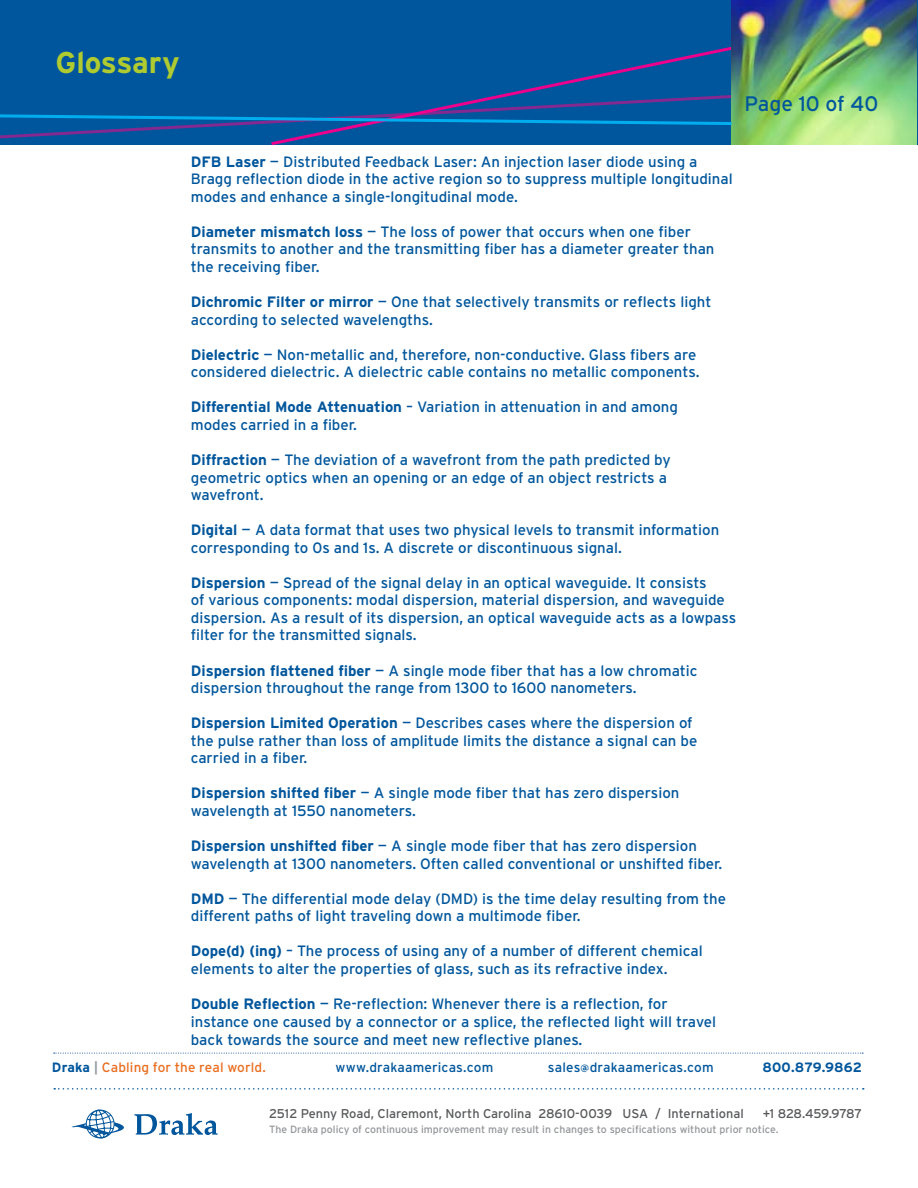
<style>
.page{position:relative;width:918px;height:1188px;background:#fff}
.page>*{position:absolute;margin:0;border:0;box-sizing:border-box;transform-origin:0 0}
.t1{font:700 30px "Interstate";letter-spacing:-.005em;color:#afcb30}
.t2{font:21px "Interstate";color:#00569c}
.t3{font:15px/17.5px "Interstate";color:#00569c}
.t4{font:13.5px "Interstate";letter-spacing:.01em;color:#00569c}
.t5{font:13.5px "Interstate";letter-spacing:.01em;color:#e96d1f}
.t6{font:700 13.5px "Interstate";letter-spacing:.005em;color:#00569c}
.t7{font:12.75px "Interstate";color:#58595b}
.t8{font:12.75px "Interstate";letter-spacing:-.025em;color:#58595b}
.t9{font:10.5px "Interstate";color:#939598}
.s1{font-weight:700}
.s2{font-weight:700;color:#00569c}
.s3{font-weight:700;color:#939ba1}
.s4{font-weight:700;font-size:10.5px}
</style>
<div class="page">
<div style="left:0;top:0;width:918px;height:145px;background:#00569c"></div>
<svg style="left:271px;top:46px;width:460px;height:100px"></svg>
<img style="left:731px;top:0;width:186px;height:145px">
<svg style="left:0;top:93px;width:738px;height:48px"></svg>
<svg style="left:71px;top:1109px;width:53px;height:30px"></svg>
<svg style="left:134px;top:1113px;width:84px;height:22px"></svg>
<svg style="left:54px;top:1088px;width:810px;height:2px"></svg>
<svg style="left:54px;top:1053px;width:809px;height:1px"></svg>
<h1 class="t1" style="left:56px;top:45px;width:126px">Glossary</h1>
<h2 class="t2" style="left:745px;top:92px;width:135px">Page 10 of 40</h2>
<p class="t3" style="left:191px;top:152px;width:543px"><span class="s1">DFB Laser</span> — Distributed Feedback Laser: An injection laser diode using a<br>Bragg reflection diode in the active region so to suppress multiple longitudinal modes and enhance a single-longitudinal mode.</p>
<p class="t3" style="left:191px;top:223px;width:525px"><span class="s1">Diameter mismatch loss</span> — The loss of power that occurs when one fiber transmits to another and the transmitting fiber has a diameter greater than the receiving fiber.</p>
<p class="t3" style="left:191px;top:293px;width:522px"><span class="s1">Dichromic Filter or mirror</span> — One that selectively transmits or reflects light according to selected wavelengths.</p>
<p class="t3" style="left:191px;top:345px;width:510px"><span class="s1">Dielectric</span> — Non-metallic and, therefore, non-conductive. Glass fibers are considered dielectric. A dielectric cable contains no metallic components.</p>
<p class="t3" style="left:191px;top:398px;width:489px"><span class="s1">Differential Mode Attenuation</span> – Variation in attenuation in and among modes carried in a fiber.</p>
<p class="t3" style="left:191px;top:451px;width:482px"><span class="s1">Diffraction</span> — The deviation of a wavefront from the path predicted by geometric optics when an opening or an edge of an object restricts a wavefront.</p>
<p class="t3" style="left:191px;top:521px;width:530px"><span class="s1">Digital</span> — A data format that uses two physical levels to transmit information corresponding to 0s and 1s. A discrete or discontinuous signal.</p>
<p class="t3" style="left:191px;top:574px;width:547px"><span class="s1">Dispersion</span> — Spread of the signal delay in an optical waveguide. It consists<br>of various components: modal dispersion, material dispersion, and waveguide dispersion. As a result of its dispersion, an optical waveguide acts as a lowpass filter for the transmitted signals.</p>
<p class="t3" style="left:191px;top:661px;width:508px"><span class="s1">Dispersion flattened fiber</span> — A single mode fiber that has a low chromatic dispersion throughout the range from 1300 to 1600 nanometers.</p>
<p class="t3" style="left:191px;top:714px;width:508px"><span class="s1">Dispersion Limited Operation</span> — Describes cases where the dispersion of the pulse rather than loss of amplitude limits the distance a signal can be carried in a fiber.</p>
<p class="t3" style="left:191px;top:784px;width:490px"><span class="s1">Dispersion shifted fiber</span> — A single mode fiber that has zero dispersion wavelength at 1550 nanometers.</p>
<p class="t3" style="left:191px;top:837px;width:533px"><span class="s1">Dispersion unshifted fiber</span> — A single mode fiber that has zero dispersion wavelength at 1300 nanometers. Often called conventional or unshifted fiber.</p>
<p class="t3" style="left:191px;top:890px;width:537px"><span class="s1">DMD</span> — The differential mode delay (DMD) is the time delay resulting from the different paths of light traveling down a multimode fiber.</p>
<p class="t3" style="left:191px;top:942px;width:513px"><span class="s1">Dope(d) (ing)</span> – The process of using any of a number of different chemical elements to alter the properties of glass, such as its refractive index.</p>
<p class="t3" style="left:191px;top:995px;width:527px"><span class="s1">Double Reflection</span> — Re-reflection: Whenever there is a reflection, for instance one caused by a connector or a splice, the reflected light will travel back towards the source and meet new reflective planes.</p>
<p class="t5" style="left:52px;top:1060px;width:216px"><span class="s2">Draka</span> <span class="s3">|</span> Cabling for the real world.</p>
<p class="t4" style="left:335px;top:1060px;width:159px">www.drakaamericas.com</p>
<p class="t4" style="left:548px;top:1060px;width:167px">sales<span class="s4">@</span>drakaamericas.com</p>
<p class="t6" style="left:763px;top:1060px;width:101px">800.879.9862</p>
<p class="t7" style="left:269px;top:1106px;width:476px">2512 Penny Road, Claremont, North Carolina 28610-0039 USA / International</p>
<p class="t8" style="left:763px;top:1106px;width:101px">+1 828.459.9787</p>
<p class="t9" style="left:269px;top:1123px;width:511px">The Draka policy of continuous improvement may result in changes to specifications without prior notice.</p>
</div>
